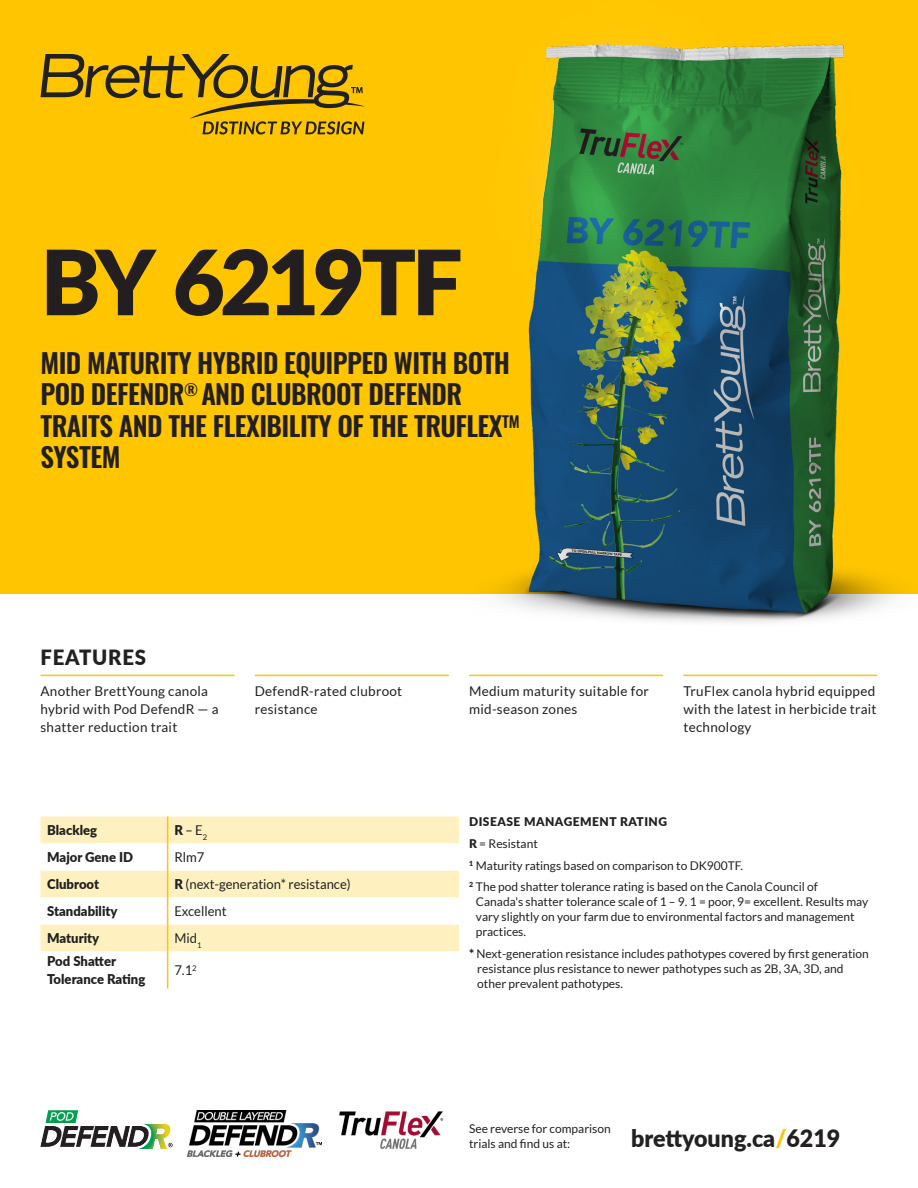
<style>
.page{position:relative;width:918px;height:1188px;background:#fff}
.page>*{position:absolute;margin:0;border:0;box-sizing:border-box;transform-origin:0 0}
.H1_Prouduct_Name{font:900 90px "Lato";letter-spacing:-.055em;color:#231f20}
.H2_Product_Description{font:600 27px/31.5px "Oswald";letter-spacing:-.02em;color:#231f20}
.Website{font:900 24px "Lato";color:#212121}
.t1{font:900 21px "Lato";letter-spacing:.04em;color:#212121}
.Canola_Listed_Features{font:13.5px/18px "Lato";letter-spacing:.02em;color:#212121}
.Table_Subheader{font:900 13.5px/18px "Lato";color:#212121}
.Table_Content{font:13.5px "Lato";color:#212121}
.Small_Copy{font:12px/15px "Lato";color:#212121}
.Small_Copy_Heading{font:900 12px "Lato";letter-spacing:.04em;color:#212121}
.s1{font-weight:900}
.s2{color:#ffc600}
.s3{color:#231f20}
</style>
<div class="page">
<div style="left:0;top:0;width:918px;height:594px;background:#ffc600"></div>
<svg style="left:40px;top:54px;width:325px;height:80px"></svg>
<hr style="left:40px;top:675px;width:195px;height:1px;background:#ffc600">
<hr style="left:255px;top:675px;width:194px;height:1px;background:#ffc600">
<hr style="left:469px;top:675px;width:194px;height:1px;background:#ffc600">
<hr style="left:683px;top:675px;width:195px;height:1px;background:#ffc600">
<img style="left:498px;top:41px;width:396px;height:582px">
<img style="left:339px;top:1111px;width:105px;height:38px">
<img style="left:40px;top:1111px;width:132px;height:37px">
<img style="left:188px;top:1110px;width:134px;height:47px">
<svg style="left:40px;top:816px;width:419px;height:173px"></svg>
<hr style="left:167px;top:951px;width:1px;height:38px;background:#ffc600">
<p class="H1_Prouduct_Name" style="left:40px;top:215px;width:424px">BY 6219TF</p>
<p class="H2_Product_Description" style="left:40px;top:349px;width:481px">MID MATURITY HYBRID EQUIPPED WITH BOTH<br>POD DEFENDR<sup>®</sup> AND CLUBROOT DEFENDR<br>TRAITS AND THE FLEXIBILITY OF THE TRUFLEX<sup>TM<br></sup>SYSTEM</p>
<h3 class="t1" style="left:40px;top:641px;width:107px">FEATURES</h3>
<p class="Canola_Listed_Features" style="left:40px;top:682px;width:180px">Another BrettYoung canola hybrid with Pod DefendR — a shatter reduction trait</p>
<p class="Canola_Listed_Features" style="left:255px;top:682px;width:149px">DefendR-rated clubroot resistance</p>
<p class="Canola_Listed_Features" style="left:469px;top:682px;width:181px">Medium maturity suitable for mid-season zones</p>
<p class="Canola_Listed_Features" style="left:683px;top:682px;width:195px;text-align:justify">TruFlex canola hybrid equipped with the latest in herbicide trait technology</p>
<p class="Table_Subheader" style="left:47px;top:821px;width:51px">Blackleg</p>
<p class="Table_Content" style="left:174px;top:823px;width:34px"><span class="s1">R</span> – E<sub>2</sub></p>
<p class="Table_Subheader" style="left:47px;top:848px;width:87px">Major Gene ID</p>
<p class="Table_Content" style="left:174px;top:850px;width:32px">Rlm7</p>
<p class="Table_Subheader" style="left:47px;top:875px;width:53px">Clubroot</p>
<p class="Table_Content" style="left:174px;top:877px;width:178px"><span class="s1">R</span> (next-generation* resistance)</p>
<p class="Table_Subheader" style="left:47px;top:902px;width:72px">Standability</p>
<p class="Table_Content" style="left:174px;top:904px;width:54px">Excellent</p>
<p class="Table_Subheader" style="left:47px;top:929px;width:54px">Maturity</p>
<p class="Table_Content" style="left:174px;top:931px;width:29px">Mid<sub>1</sub></p>
<p class="Table_Subheader" style="left:47px;top:952px;width:100px">Pod Shatter<br>Tolerance Rating</p>
<p class="Table_Content" style="left:174px;top:963px;width:24px">7.1<sup>2</sup></p>
<p class="Small_Copy_Heading" style="left:469px;top:813px;width:199px">DISEASE MANAGEMENT RATING</p>
<p class="Small_Copy" style="left:469px;top:836px;width:70px"><span class="s1">R</span> = Resistant</p>
<p class="Small_Copy" style="left:469px;top:858px;width:275px"><sup>1</sup> Maturity ratings based on comparison to DK900TF.</p>
<p class="Small_Copy" style="left:476px;top:879px;width:394px;text-indent:-7px"><sup>2</sup> The pod shatter tolerance rating is based on the Canola Council of Canada's shatter tolerance scale of 1 – 9. 1 = poor, 9= excellent. Results may vary slightly on your farm due to environmental factors and management practices.</p>
<p class="Small_Copy" style="left:477px;top:946px;width:393px;text-indent:-8px"><span class="s1">*</span> Next-generation resistance includes pathotypes covered by first generation resistance plus resistance to newer pathotypes such as 2B, 3A, 3D, and other prevalent pathotypes.</p>
<p class="Small_Copy" style="left:469px;top:1121px;width:143px">See reverse for comparison trials and find us at:</p>
<p class="Website" style="left:631px;top:1121px;width:211px">brettyoung.ca<span class="s2">/</span><span class="s3">6219</span></p>
</div>
